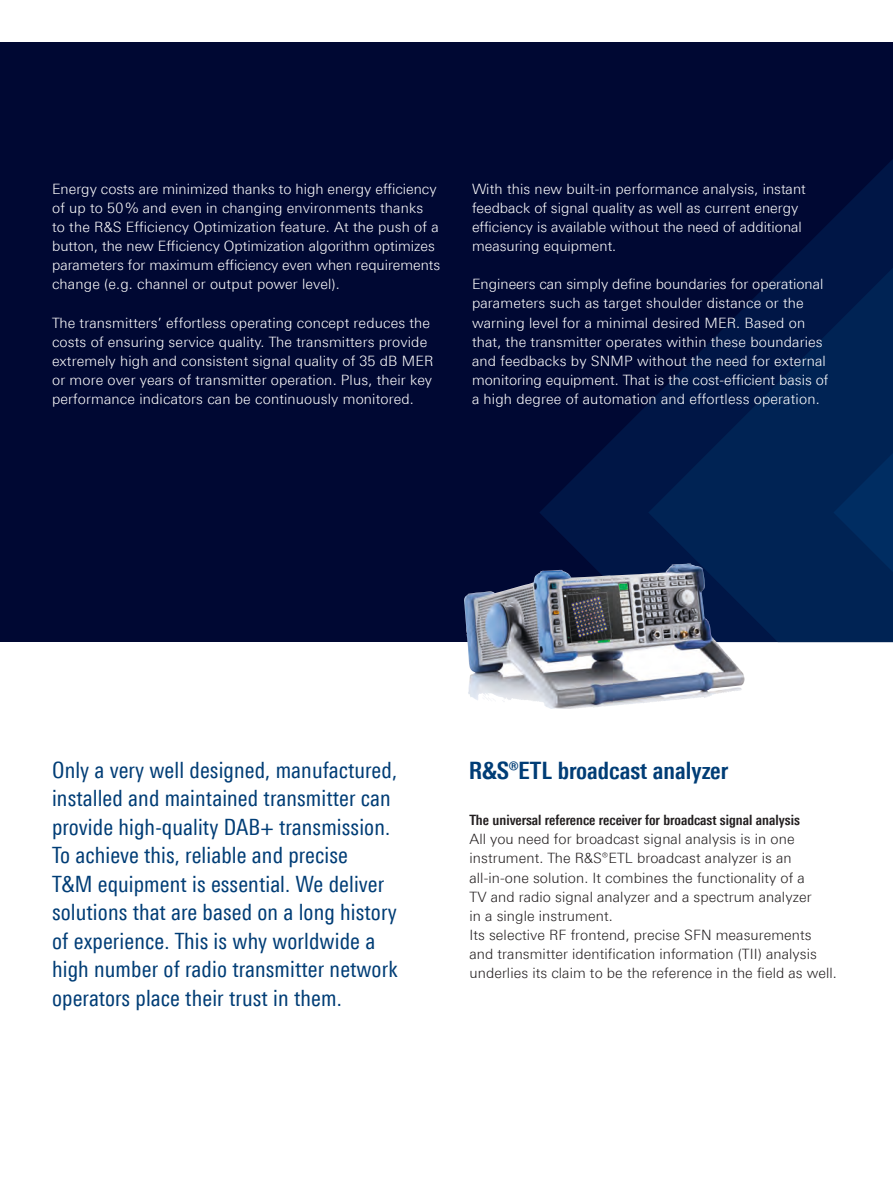
<style>
.page{position:relative;width:893px;height:1191px;background:#fff}
.page>*{position:absolute;margin:0;border:0;box-sizing:border-box;transform-origin:0 0}
.t1{font:700 24px "Linotype Univers 620 Cn";color:#003d76}
.t2{font:22.5px/28.5px "Linotype Univers 420 Cn";letter-spacing:.005em;color:#003d76}
.t3{font:300 14.25px/19.2px "Linotype Univers 330";letter-spacing:.01em;color:#fff}
.t4{font:300 14.25px/19.2px "Linotype Univers 330";letter-spacing:.005em;color:#231f20}
.t5{font:700 14.25px "Linotype Univers 620 Cn";color:#231f20}
</style>
<div class="page">
<div style="left:0;top:43px;width:893px;height:599px;background:#000833"></div>
<svg style="left:540px;top:159px;width:353px;height:404px"></svg>
<svg style="left:648px;top:217px;width:245px;height:425px"></svg>
<svg style="left:833px;top:402px;width:60px;height:221px;background:#002557"></svg>
<img style="left:464px;top:563px;width:224px;height:137px">
<p class="t3" style="left:52px;top:179px;width:390px">Energy costs are minimized thanks to high energy efficiency of up to 50% and even in changing environments thanks<br>to the R&amp;S Efficiency Optimization feature. At the push of a button, the new Efficiency Optimization algorithm optimizes parameters for maximum efficiency even when requirements change (e.g. channel or output power level).</p>
<p class="t3" style="left:52px;top:313px;width:383px">The transmitters’ effortless operating concept reduces the costs of ensuring service quality. The transmitters provide extremely high and consistent signal quality of 35 dB MER or more over years of transmitter operation. Plus, their key performance indicators can be continuously monitored.</p>
<p class="t3" style="left:472px;top:179px;width:335px">With this new built-in performance analysis, instant feedback of signal quality as well as current energy efficiency is available without the need of additional measuring equipment.</p>
<p class="t3" style="left:472px;top:274px;width:358px">Engineers can simply define boundaries for operational parameters such as target shoulder distance or the warning level for a minimal desired MER. Based on that, the transmitter operates within these boundaries and feedbacks by SNMP without the need for external monitoring equipment. That is the cost-efficient basis of a high degree of automation and effortless operation.</p>
<p class="t2" style="left:52px;top:755px;width:347px">Only a very well designed, manufactured, installed and maintained transmitter can provide high-quality DAB+ transmission.<br>To achieve this, reliable and precise<br>T&amp;M equipment is essential. We deliver solutions that are based on a long history of experience. This is why worldwide a high number of radio transmitter network operators place their trust in them.</p>
<h1 class="t1" style="left:469px;top:756px;width:261px">R&amp;S®ETL broadcast analyzer</h1>
<p class="t5" style="left:469px;top:811px;width:332px">The universal reference receiver for broadcast signal analysis</p>
<p class="t4" style="left:469px;top:829px;width:369px">All you need for broadcast signal analysis is in one instrument. The R&amp;S®ETL broadcast analyzer is an all-in-one solution. It combines the functionality of a<br>TV and radio signal analyzer and a spectrum analyzer<br>in a single instrument.<br>Its selective RF frontend, precise SFN measurements and transmitter identification information (TII) analysis underlies its claim to be the reference in the field as well.</p>
</div>
